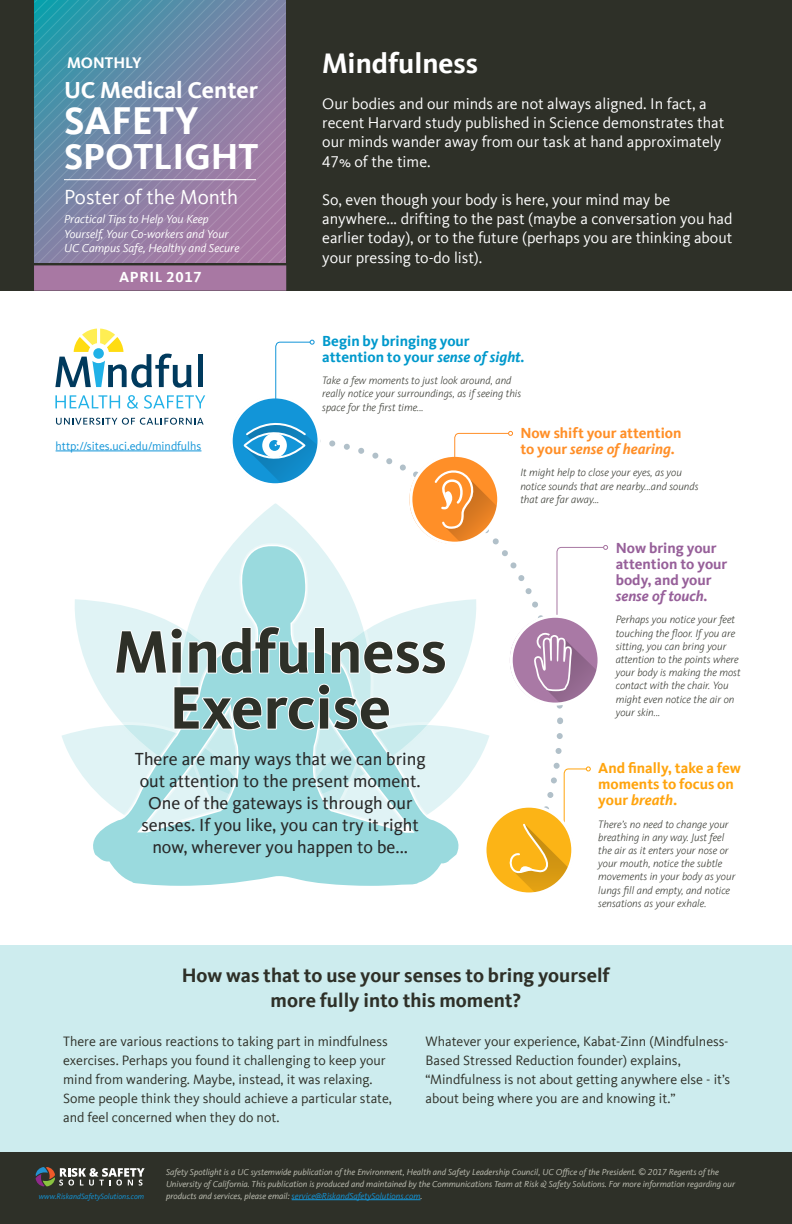
<style>
.page{position:relative;width:792px;height:1224px;background:#fff}
.page>*{position:absolute;margin:0;border:0;box-sizing:border-box;transform-origin:0 0}
.t1{font:700 62px/56px "Kievit Offc Pro";color:#2e3028;text-align:center}
.t2{font:700 39.8px "Kievit Offc Pro";color:#fff}
.t3{font:700 37.2px "Kievit Offc Pro";color:#fff}
.t4{font:700 29px "Kievit Offc Pro";color:#fff}
.t5{font:700 23.8px "Kievit Offc Pro";color:#fff}
.t6{font:21px "Kievit Offc Pro";color:#fff}
.t7{font:700 20px/25px "Kievit Offc Pro";color:#2e3028;text-align:center}
.t8{font:18px/22px "Kievit Offc Pro";color:#282828;text-align:center}
.t9{font:16px/19.2px "Kievit Offc Pro";color:#fff}
.t10{font:700 15.8px "Kievit Offc Pro";color:#fff}
.t11{font:700 15px/16px "Kievit Offc Pro";color:#09c}
.t12{font:700 15px/16px "Kievit Offc Pro";color:#ffa40e}
.t13{font:700 15px/16px "Kievit Offc Pro";color:#ff8f28}
.t14{font:700 15px/16px "Kievit Offc Pro";color:#97609a}
.t15{font:italic 700 15px "Kievit Offc Pro";color:#97609a}
.t16{font:700 15px "Kievit Offc Pro";letter-spacing:.04em;color:#fff}
.t17{font:14px/19px "Kievit Offc Pro";color:#2e3028}
.t18{font:italic 12px/14.6px "Kievit Offc Pro";color:#fff}
.t19{font:12px "Kievit Offc Pro";color:#1295d8}
.t20{font:italic 300 11px/13.2px "Kievit Offc Pro";color:#2e3028}
.t21{font:italic 9px/12px "Kievit Offc Pro";color:#c1c2b6}
.t22{font:italic 9px "Kievit Offc Pro";color:#1295d8}
.t23{font:italic 8px "Kievit Offc Pro";color:#1295d8}
.s1{font-style:italic}
.s2{color:#c1c2b6}
</style>
<div class="page">
<div style="left:0;top:0;width:792px;height:291px;background:#2e3028"></div>
<div style="left:0;top:945px;width:792px;height:208px;background:#cdecee"></div>
<svg style="left:34px;top:0;width:252px;height:263px;background:#7a87a7"></svg>
<div style="left:34px;top:265px;width:252px;height:26px;background:#a878a3"></div>
<div style="left:0;top:1152px;width:792px;height:72px;background:#2e3028"></div>
<hr style="left:292px;top:1199px;width:129px;height:1px;background:#1295d8">
<svg style="left:36px;top:1167px;width:109px;height:19px"></svg>
<hr style="left:64px;top:179px;width:192px;height:1px;background:#fff">
<svg style="left:55px;top:329px;width:553px;height:564px"></svg>
<hr style="left:56px;top:451px;width:145px;height:1px;background:#1295d8">
<h3 class="t10" style="left:67px;top:53px;width:76px">MONTHLY</h3>
<h3 class="t5" style="left:64px;top:76px;width:196px">UC Medical Center</h3>
<h2 class="t2" style="left:64px;top:97px;width:136px">SAFETY</h2>
<h3 class="t3" style="left:64px;top:134px;width:196px">SPOTLIGHT</h3>
<h3 class="t6" style="left:64px;top:184px;width:176px">Poster of the Month</h3>
<p class="t18" style="left:64px;top:212px;width:177px">Practical Tips to Help You Keep<br>Yourself, Your Co-workers and Your<br>UC Campus Safe, Healthy and Secure</p>
<h3 class="t16" style="left:119px;top:268px;width:84px">APRIL 2017</h3>
<h3 class="t4" style="left:322px;top:46px;width:157px">Mindfulness</h3>
<h3 class="t9" style="left:322px;top:94px;width:403px">Our bodies and our minds are not always aligned. In fact, a recent Harvard study published in Science demonstrates that our minds wander away from our task at hand approximately 47% of the time.</h3>
<h3 class="t9" style="left:322px;top:190px;width:412px">So, even though your body is here, your mind may be anywhere... drifting to the past (maybe a conversation you had earlier today), or to the future (perhaps you are thinking about your pressing to-do list).</h3>
<h3 class="t11" style="left:322px;top:333px;width:204px">Begin by bringing your attention to your <span class="s1">sense of sight.</span></h3>
<p class="t20" style="left:322px;top:374px;width:200px">Take a few moments to just look around, and really notice your surroundings, as if seeing this space for the first time...</p>
<p class="t19" style="left:56px;top:439px;width:147px">http://sites.uci.edu/mindfulhs</p>
<h1 class="t1" style="left:114px;top:623px;width:334px">Mindfulness<br>Exercise</h1>
<h3 class="t8" style="left:135px;top:748px;width:292px">There are many ways that we can bring out attention to the present moment.<br>One of the gateways is through our senses. If you like, you can try it right now, wherever you happen to be...</h3>
<h3 class="t13" style="left:520px;top:425px;width:163px">Now shift your attention to your <span class="s1">sense of hearing.</span></h3>
<p class="t20" style="left:520px;top:466px;width:180px">It might help to close your eyes, as you notice sounds that are nearby...and sounds that are far away...</p>
<h3 class="t14" style="left:616px;top:540px;width:113px">Now bring your attention to your body, and your</h3>
<h3 class="t15" style="left:616px;top:587px;width:94px">sense of touch.</h3>
<p class="t20" style="left:616px;top:613px;width:126px">Perhaps you notice your feet touching the floor. If you are sitting, you can bring your attention to the points where your body is making the most contact with the chair. You might even notice the air on your skin...</p>
<h3 class="t12" style="left:598px;top:760px;width:144px">And finally, take a few moments to focus on your <span class="s1">breath</span>.</h3>
<p class="t20" style="left:598px;top:817px;width:139px">There’s no need to change your breathing in any way. Just feel the air as it enters your nose or your mouth, notice the subtle movements in your body as your lungs fill and empty, and notice sensations as your exhale.</p>
<h3 class="t7" style="left:182px;top:963px;width:430px">How was that to use your senses to bring yourself more fully into this moment?</h3>
<p class="t17" style="left:63px;top:1031px;width:330px">There are various reactions to taking part in mindfulness exercises. Perhaps you found it challenging to keep your mind from wandering. Maybe, instead, it was relaxing.<br>Some people think they should achieve a particular state, and feel concerned when they do not.</p>
<p class="t17" style="left:426px;top:1031px;width:306px">Whatever your experience, Kabat-Zinn (Mindfulness-Based Stressed Reduction founder) explains, “Mindfulness is not about getting anywhere else - it’s about being where you are and knowing it.”</p>
<p class="t21" style="left:166px;top:1166px;width:571px">Safety Spotlight is a UC systemwide publication of the Environment, Health and Safety Leadership Council, UC Office of the President. © 2017 Regents of the<br>University of California. This publication is produced and maintained by the Communications Team at Risk &amp; Safety Solutions. For more information regarding our</p>
<p class="t23" style="left:39px;top:1192px;width:107px">www.RiskandSafetySolutions.com</p>
<p class="t22" style="left:166px;top:1190px;width:258px"><span class="s2">products and services, please email:</span> service@RiskandSafetySolutions.com<span class="s2">.</span></p>
</div>
